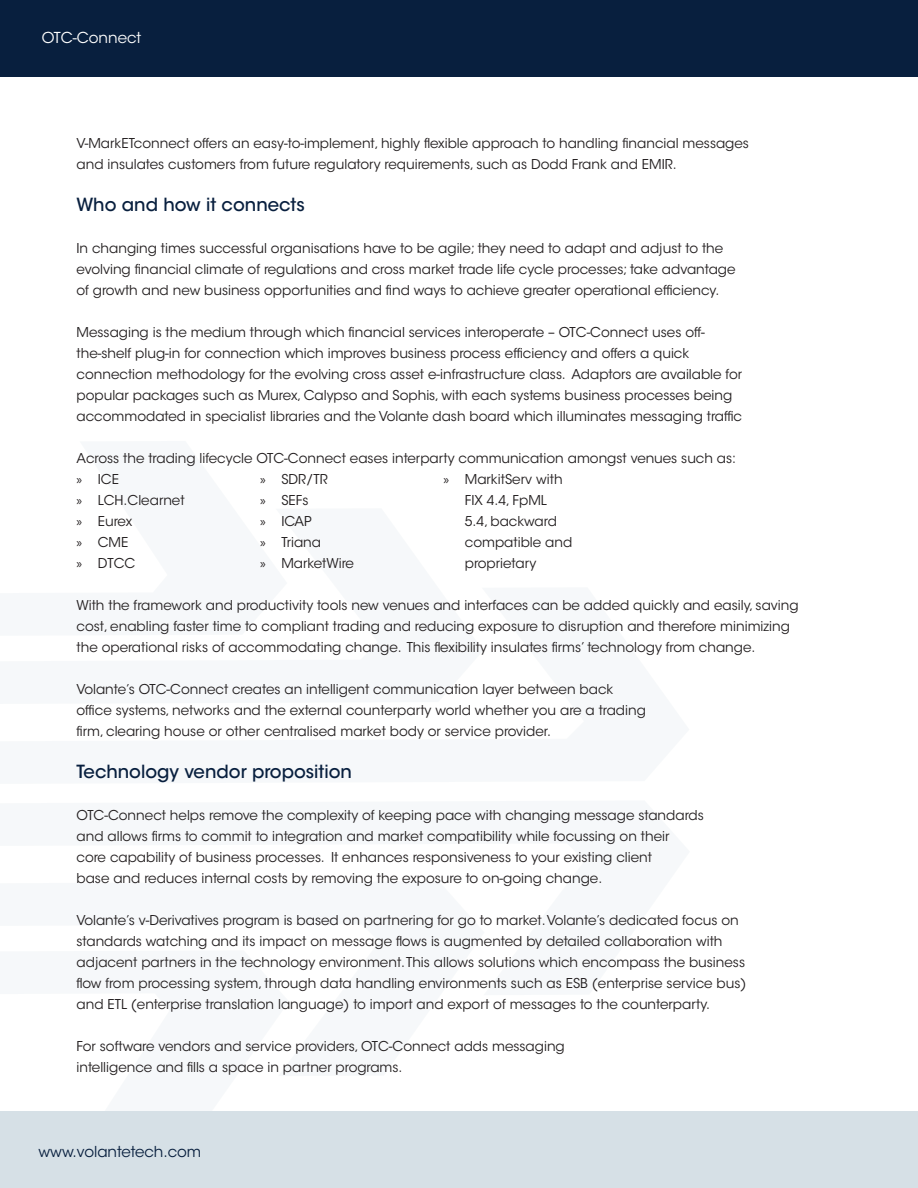
<style>
.page{position:relative;width:918px;height:1188px;background:#fff}
.page>*{position:absolute;margin:0;border:0;box-sizing:border-box;transform-origin:0 0}
.Heading_2{font:500 18px "ITC Avant Garde Std";color:#081f3e}
.t1{font:15px "ITC Avant Garde Std";color:#081f3e}
.t2{font:15px "ITC Avant Garde Std";color:#fff}
.t3{font:13.5px/21px "ITC Avant Garde Std";color:#231f20}
.s1{font-family:"Myriad Pro"}
</style>
<div class="page">
<div style="left:0;top:0;width:918px;height:77px;background:#081f3e"></div>
<div style="left:0;top:1111px;width:918px;height:77px;background:#d6e0e6"></div>
<p class="t2" style="left:42px;top:28px;width:101px">OTC-Connect</p>
<p class="t3" style="left:77px;top:133px;width:674px">V-MarkETconnect offers an easy-to-implement, highly flexible approach to handling financial messages and insulates customers from future regulatory requirements, such as Dodd Frank and EMIR.</p>
<p class="Heading_2" style="left:77px;top:193px;width:230px">Who and how it connects</p>
<p class="t3" style="left:77px;top:238px;width:661px">In changing times successful organisations have to be agile; they need to adapt and adjust to the evolving financial climate of regulations and cross market trade life cycle processes; take advantage of growth and new business opportunities and find ways to achieve greater operational efficiency.</p>
<p class="t3" style="left:77px;top:322px;width:667px">Messaging is the medium through which financial services interoperate – OTC-Connect uses off&shy;the-shelf plug-in for connection which improves business process efficiency and offers a quick connection methodology for the evolving cross asset e-infrastructure class. Adaptors are available for popular packages such as Murex, Calypso and Sophis, with each systems business processes being accommodated in specialist libraries and the Volante dash board which illuminates messaging traffic</p>
<p class="t3" style="left:77px;top:448px;width:661px">Across the trading lifecycle OTC-Connect eases interparty communication amongst venues such as:</p>
<p class="t3" style="left:77px;top:469px;width:44px"><span class="s1">»</span> ICE</p>
<p class="t3" style="left:77px;top:490px;width:110px"><span class="s1">»</span> LCH.Clearnet</p>
<p class="t3" style="left:77px;top:511px;width:57px"><span class="s1">»</span> Eurex</p>
<p class="t3" style="left:77px;top:532px;width:53px"><span class="s1">»</span> CME</p>
<p class="t3" style="left:77px;top:553px;width:60px"><span class="s1">»</span> DTCC</p>
<p class="t3" style="left:260px;top:469px;width:69px"><span class="s1">»</span> SDR/TR</p>
<p class="t3" style="left:260px;top:490px;width:50px"><span class="s1">»</span> SEFs</p>
<p class="t3" style="left:260px;top:511px;width:53px"><span class="s1">»</span> ICAP</p>
<p class="t3" style="left:260px;top:532px;width:63px"><span class="s1">»</span> Triana</p>
<p class="t3" style="left:260px;top:553px;width:95px"><span class="s1">»</span> MarketWire</p>
<p class="t3" style="left:465px;top:469px;width:109px;text-indent:-21px"><span class="s1">»</span> MarkitServ with<br>FIX 4.4, FpML<br>5.4, backward compatible and proprietary</p>
<p class="t3" style="left:77px;top:595px;width:724px">With the framework and productivity tools new venues and interfaces can be added quickly and easily, saving cost, enabling faster time to compliant trading and reducing exposure to disruption and therefore minimizing the operational risks of accommodating change. This flexibility insulates firms’ technology from change.</p>
<p class="t3" style="left:77px;top:679px;width:571px">Volante’s OTC-Connect creates an intelligent communication layer between back office systems, networks and the external counterparty world whether you are a trading firm, clearing house or other centralised market body or service provider.</p>
<p class="Heading_2" style="left:77px;top:760px;width:277px">Technology vendor proposition</p>
<p class="t3" style="left:77px;top:805px;width:629px">OTC-Connect helps remove the complexity of keeping pace with changing message standards and allows firms to commit to integration and market compatibility while focussing on their<br>core capability of business processes. It enhances responsiveness to your existing client<br>base and reduces internal costs by removing the exposure to on-going change.</p>
<p class="t3" style="left:77px;top:910px;width:671px">Volante’s v-Derivatives program is based on partnering for go to market. Volante’s dedicated focus on standards watching and its impact on message flows is augmented by detailed collaboration with adjacent partners in the technology environment. This allows solutions which encompass the business flow from processing system, through data handling environments such as ESB (enterprise service bus) and ETL (enterprise translation language) to import and export of messages to the counterparty.</p>
<p class="t3" style="left:77px;top:1036px;width:490px">For software vendors and service providers, OTC-Connect adds messaging intelligence and fills a space in partner programs.</p>
<p class="t1" style="left:38px;top:1143px;width:164px">www.volantetech.com</p>
</div>
